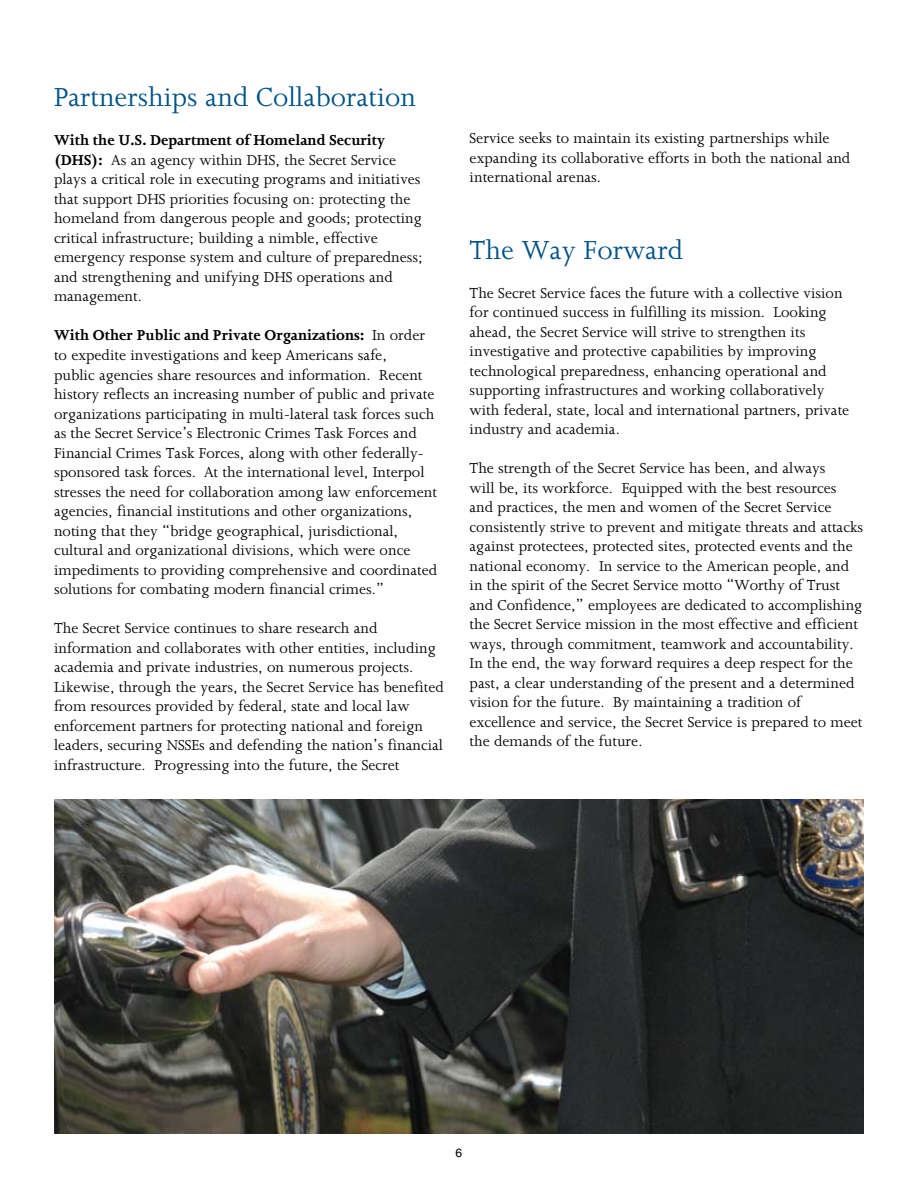
<style>
.page{position:relative;width:918px;height:1188px;background:#fff}
.page>*{position:absolute;margin:0;border:0;box-sizing:border-box;transform-origin:0 0}
.t1{font:30px "Joanna";color:#005288}
.t2{font:16.5px/19.5px "Joanna";color:#000}
.t3{font:12px "Helvetica";color:#000}
.s1{font-weight:700}
</style>
<div class="page">
<img style="left:54px;top:800px;width:810px;height:334px">
<p class="t1" style="left:54px;top:81px;width:364px">Partnerships and Collaboration</p>
<p class="t2" style="left:54px;top:131px;width:370px"><span class="s1">With the U.S. Department of Homeland Security (DHS):</span> As an agency within DHS, the Secret Service plays a critical role in executing programs and initiatives that support DHS priorities focusing on: protecting the homeland from dangerous people and goods; protecting critical infrastructure; building a nimble, effective emergency response system and culture of preparedness; and strengthening and unifying DHS operations and management.</p>
<p class="t2" style="left:54px;top:326px;width:385px"><span class="s1">With Other Public and Private Organizations:</span> In order to expedite investigations and keep Americans safe,<br>public agencies share resources and information. Recent history reflects an increasing number of public and private organizations participating in multi-lateral task forces such as the Secret Service’s Electronic Crimes Task Forces and Financial Crimes Task Forces, along with other federally&shy;sponsored task forces. At the international level, Interpol stresses the need for collaboration among law enforcement agencies, financial institutions and other organizations, noting that they “bridge geographical, jurisdictional, cultural and organizational divisions, which were once impediments to providing comprehensive and coordinated solutions for combating modern financial crimes.”</p>
<p class="t2" style="left:54px;top:618px;width:392px">The Secret Service continues to share research and information and collaborates with other entities, including academia and private industries, on numerous projects.<br>Likewise, through the years, the Secret Service has benefited from resources provided by federal, state and local law enforcement partners for protecting national and foreign leaders, securing NSSEs and defending the nation’s financial infrastructure. Progressing into the future, the Secret</p>
<p class="t2" style="left:470px;top:129px;width:382px">Service seeks to maintain its existing partnerships while expanding its collaborative efforts in both the national and international arenas.</p>
<p class="t1" style="left:470px;top:234px;width:215px">The Way Forward</p>
<p class="t2" style="left:470px;top:283px;width:381px">The Secret Service faces the future with a collective vision for continued success in fulfilling its mission. Looking ahead, the Secret Service will strive to strengthen its investigative and protective capabilities by improving technological preparedness, enhancing operational and supporting infrastructures and working collaboratively with federal, state, local and international partners, private industry and academia.</p>
<p class="t2" style="left:470px;top:459px;width:395px">The strength of the Secret Service has been, and always<br>will be, its workforce. Equipped with the best resources and practices, the men and women of the Secret Service consistently strive to prevent and mitigate threats and attacks against protectees, protected sites, protected events and the national economy. In service to the American people, and in the spirit of the Secret Service motto “Worthy of Trust and Confidence,” employees are dedicated to accomplishing the Secret Service mission in the most effective and efficient ways, through commitment, teamwork and accountability.<br>In the end, the way forward requires a deep respect for the past, a clear understanding of the present and a determined vision for the future. By maintaining a tradition of excellence and service, the Secret Service is prepared to meet the demands of the future.</p>
<p class="t3" style="left:456px;top:1146px;width:8px">6</p>
</div>
